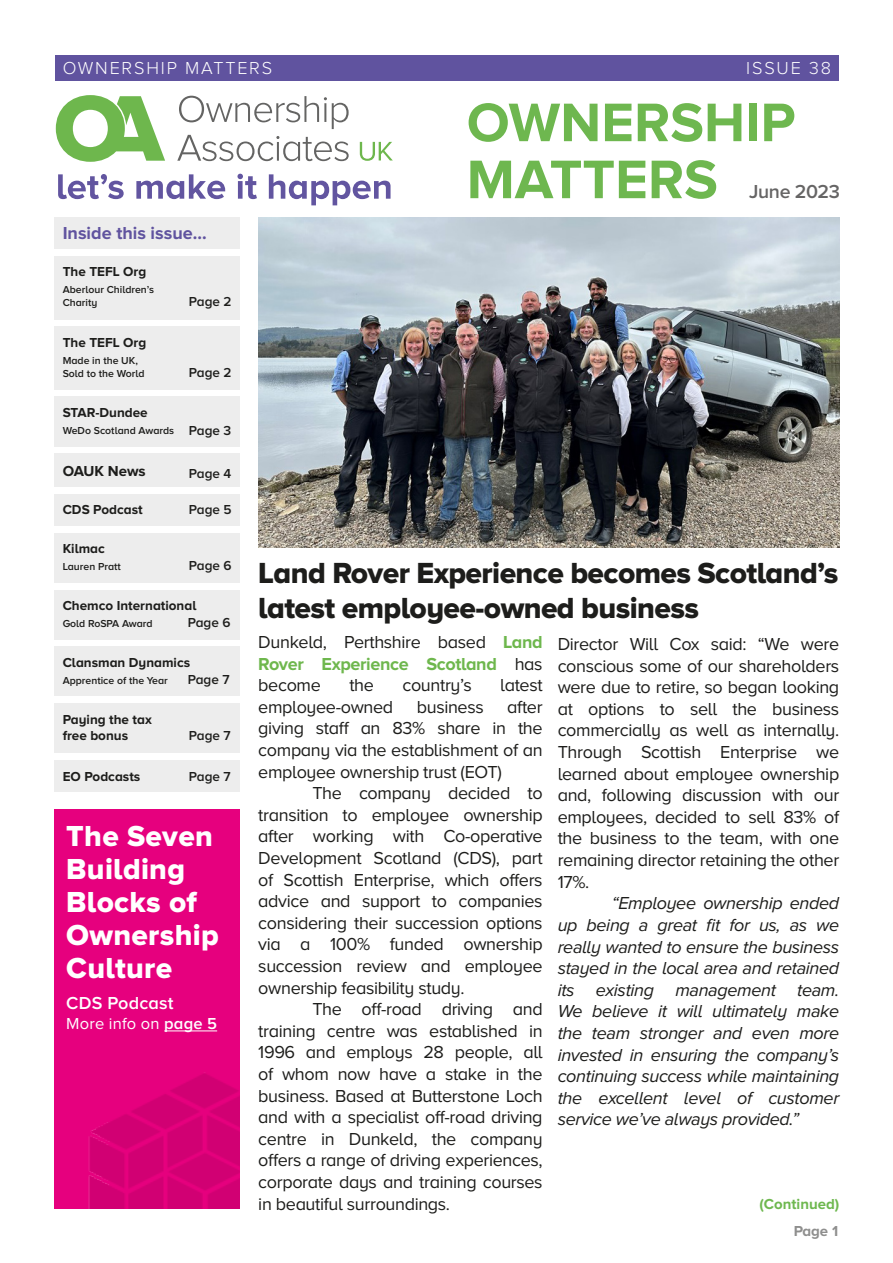
<style>
.page{position:relative;width:893px;height:1263px;background:#fff}
.page>*{position:absolute;margin:0;border:0;box-sizing:border-box;transform-origin:0 0}
.t1{font:700 56.25px/57px "Proxima Nova A";color:#6eb74f}
.t2{font:30.15px/34.5px "Proxima Nova A Extrabld";letter-spacing:-.02em;color:#1d1d1b}
.t3{font:30px/33px "Proxima Nova A Extrabld";letter-spacing:.01em;color:#fff}
.t4{font:600 19.5px "Proxima Nova A";letter-spacing:-.02em;color:#666565}
.t5{font:18px/21.6px "Proxima Nova A";letter-spacing:-.02em;color:#1d1d1b;text-align:justify}
.t6{font:italic 18px/21.6px "Proxima Nova A";letter-spacing:-.02em;color:#1d1d1b;text-align:justify}
.t7{font:300 18px "Proxima Nova A";letter-spacing:.1em;color:#fff}
.t8{font:700 18px "Proxima Nova A";color:#60539f}
.t9{font:600 18px "Proxima Nova A";letter-spacing:.01em;color:#fff}
.t10{font:16.5px "Proxima Nova A";letter-spacing:.01em;color:#fff}
.t11{font:700 15px "Proxima Nova A";color:#1d1d1b}
.t12{font:700 15px "Proxima Nova A";color:#6eb84f}
.t13{font:700 13.5px "Proxima Nova A";color:#1d1d1b}
.t14{font:600 13.5px "Proxima Nova A";color:#1d1d1b}
.t15{font:600 10.5px "Proxima Nova A";color:#1d1d1b}
.s1{font-weight:600}
.s2{font-weight:700;color:#6eb74d}
</style>
<div class="page">
<div style="left:55px;top:55px;width:783px;height:25px;background:#60539f"></div>
<div style="left:54px;top:217px;width:185px;height:32px;background:#ededed"></div>
<div style="left:54px;top:256px;width:185px;height:63px;background:#ededed"></div>
<div style="left:54px;top:326px;width:185px;height:63px;background:#ededed"></div>
<div style="left:54px;top:396px;width:185px;height:51px;background:#ededed"></div>
<div style="left:54px;top:494px;width:185px;height:31px;background:#ededed"></div>
<div style="left:54px;top:533px;width:185px;height:49px;background:#ededed"></div>
<div style="left:54px;top:590px;width:185px;height:49px;background:#ededed"></div>
<div style="left:54px;top:647px;width:185px;height:49px;background:#ededed"></div>
<div style="left:54px;top:704px;width:185px;height:49px;background:#ededed"></div>
<div style="left:54px;top:761px;width:185px;height:31px;background:#ededed"></div>
<div style="left:54px;top:453px;width:185px;height:34px;background:#ededed"></div>
<svg style="left:56px;top:95px;width:109px;height:67px"></svg>
<svg style="left:179px;top:96px;width:170px;height:33px"></svg>
<svg style="left:177px;top:135px;width:172px;height:26px"></svg>
<svg style="left:360px;top:142px;width:33px;height:19px"></svg>
<svg style="left:58px;top:174px;width:66px;height:25px"></svg>
<svg style="left:136px;top:174px;width:89px;height:25px"></svg>
<svg style="left:237px;top:174px;width:20px;height:25px"></svg>
<svg style="left:269px;top:174px;width:122px;height:31px"></svg>
<img style="left:258px;top:217px;width:581px;height:331px">
<div style="left:54px;top:809px;width:185px;height:400px;background:#e6007e"></div>
<img style="left:88px;top:1072px;width:151px;height:137px">
<hr style="left:164px;top:1031px;width:53px;height:1px;background:#fff">
<p class="t7" style="left:63px;top:58px;width:211px">OWNERSHIP MATTERS</p>
<p class="t7" style="left:746px;top:58px;width:86px">ISSUE 38</p>
<p class="t8" style="left:63px;top:222px;width:145px">Inside this issue...</p>
<p class="t13" style="left:63px;top:264px;width:85px">The TEFL Org</p>
<p class="t15" style="left:63px;top:283px;width:93px">Aberlour Children’s</p>
<p class="t15" style="left:63px;top:296px;width:36px">Charity</p>
<p class="t13" style="left:63px;top:335px;width:85px">The TEFL Org</p>
<p class="t15" style="left:63px;top:355px;width:77px">Made in the UK,</p>
<p class="t15" style="left:63px;top:367px;width:83px">Sold to the World</p>
<p class="t13" style="left:63px;top:405px;width:87px">STAR-Dundee</p>
<p class="t15" style="left:63px;top:425px;width:113px">WeDo Scotland Awards</p>
<p class="t11" style="left:63px;top:462px;width:85px">OAUK News</p>
<p class="t13" style="left:63px;top:502px;width:82px">CDS Podcast</p>
<p class="t13" style="left:63px;top:541px;width:44px">Kilmac</p>
<p class="t15" style="left:63px;top:561px;width:60px">Lauren Pratt</p>
<p class="t14" style="left:189px;top:294px;width:44px">Page 2</p>
<p class="t14" style="left:189px;top:365px;width:44px">Page 2</p>
<p class="t14" style="left:189px;top:422px;width:44px">Page 3</p>
<p class="t14" style="left:189px;top:465px;width:44px">Page 4</p>
<p class="t14" style="left:189px;top:502px;width:44px">Page 5</p>
<p class="t14" style="left:189px;top:558px;width:44px">Page 6</p>
<p class="t13" style="left:63px;top:598px;width:135px">Chemco International</p>
<p class="t15" style="left:63px;top:618px;width:91px">Gold RoSPA Award</p>
<p class="t14" style="left:188px;top:615px;width:44px">Page 6</p>
<p class="t13" style="left:63px;top:654px;width:129px">Clansman Dynamics</p>
<p class="t15" style="left:63px;top:674px;width:107px">Apprentice of the Year</p>
<p class="t13" style="left:63px;top:711px;width:91px">Paying the tax</p>
<p class="t13" style="left:63px;top:728px;width:67px">free bonus</p>
<p class="t13" style="left:63px;top:768px;width:79px">EO Podcasts</p>
<p class="t14" style="left:188px;top:672px;width:43px">Page 7</p>
<p class="t14" style="left:189px;top:728px;width:43px">Page 7</p>
<p class="t14" style="left:189px;top:769px;width:43px">Page 7</p>
<p class="t3" style="left:66px;top:819px;width:154px">The Seven<br>Building<br>Blocks of<br>Ownership<br>Culture</p>
<p class="t9" style="left:66px;top:993px;width:109px">CDS Podcast</p>
<p class="t10" style="left:66px;top:1014px;width:152px">More info on <span class="s1">page 5</span></p>
<p class="t1" style="left:467px;top:93px;width:330px">OWNERSHIP<br>MATTERS</p>
<p class="t4" style="left:749px;top:180px;width:92px">June 2023</p>
<p class="t2" style="left:258px;top:555px;width:582px">Land Rover Experience becomes Scotland’s latest employee-owned business</p>
<p class="t5" style="left:258px;top:631px;width:286px">Dunkeld, Perthshire based <span class="s2">Land Rover Experience Scotland</span> has become</p>
<p class="t5" style="left:349px;top:674px;width:26px">the</p>
<p class="t5" style="left:402px;top:674px;width:71px">country’s</p>
<p class="t5" style="left:500px;top:674px;width:44px">latest</p>
<p class="t5" style="left:258px;top:696px;width:136px">employee-owned</p>
<p class="t5" style="left:417px;top:696px;width:68px">business</p>
<p class="t5" style="left:258px;top:696px;width:286px;text-indent:249px">after giving staff an 83% share in the company via the establishment of an employee ownership trust (EOT)</p>
<p class="t5" style="left:258px;top:782px;width:286px;text-indent:54px">The company decided to transition to employee ownership after working with Co-operative Development Scotland (CDS), part of Scottish Enterprise, which offers advice and support to companies considering their succession options via a 100% funded ownership succession review and employee ownership feasibility study.</p>
<p class="t5" style="left:258px;top:998px;width:286px;text-indent:54px">The off-road driving and training centre was established in 1996 and employs 28 people, all of whom now have a stake in the business. Based at Butterstone Loch and with a specialist off-road driving centre in Dunkeld, the company offers a range of driving experiences, corporate days and training courses in beautiful surroundings.</p>
<p class="t5" style="left:558px;top:633px;width:283px">Director Will Cox said: “We were conscious some of our shareholders were due to retire, so began looking at options to sell the business commercially as well as internally.<br>Through Scottish Enterprise we learned about employee ownership and, following discussion with our employees, decided to sell 83% of the business to the team, with one remaining director retaining the other 17%.</p>
<p class="t6" style="left:558px;top:892px;width:283px;text-indent:54px">“Employee ownership ended up being a great fit for us, as we really wanted to ensure the business stayed in the local area and retained its existing management team.<br>We believe it will ultimately make the team stronger and even more invested in ensuring the company’s continuing success while maintaining the excellent level of customer service we’ve always provided.”</p>
<p class="t12" style="left:759px;top:1195px;width:81px">(Continued)</p>
<p class="t11" style="left:793px;top:1223px;width:47px">Page 1</p>
</div>
